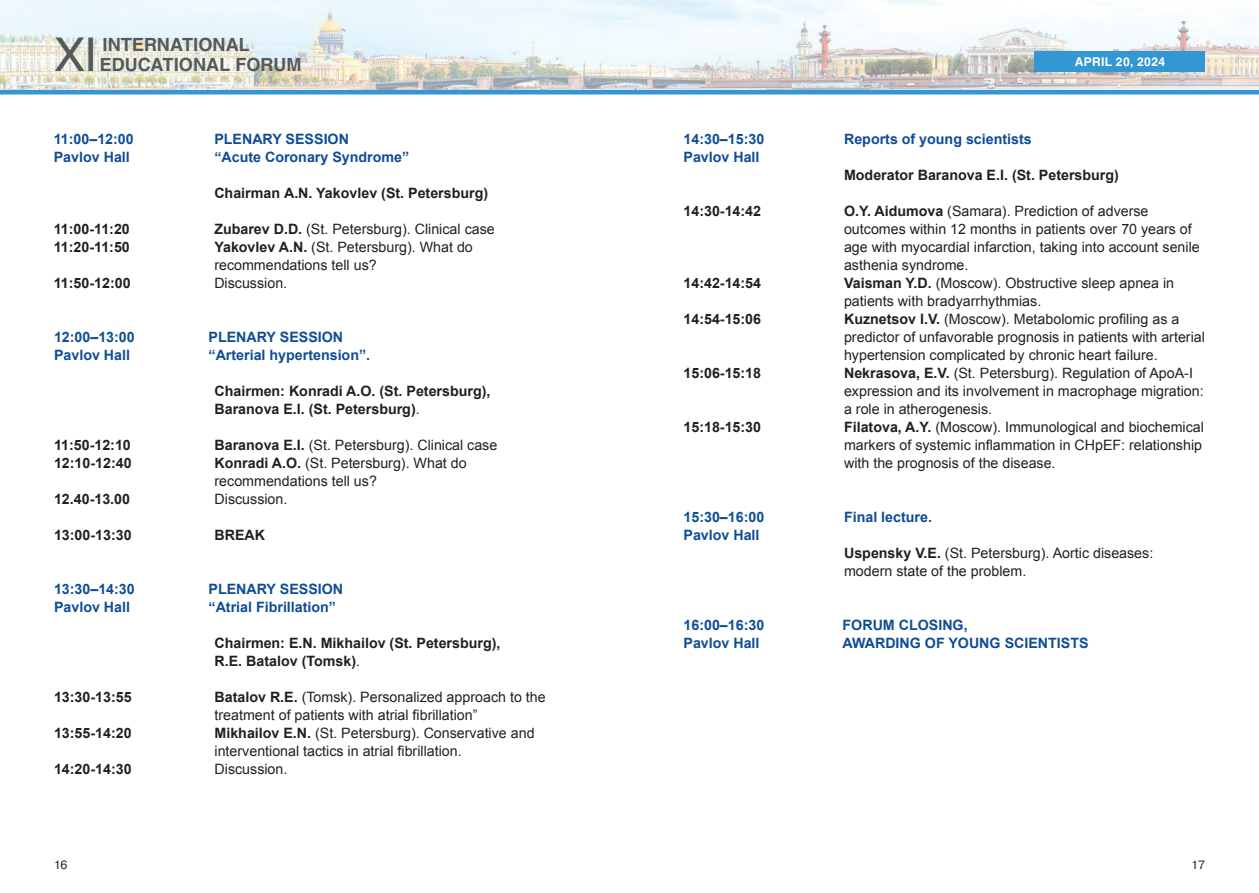
<style>
.page{position:relative;width:1259px;height:893px;background:#fff}
.page>*{position:absolute;margin:0;border:0;box-sizing:border-box;transform-origin:0 0}
.t1{font:46.05px "Helios";color:#57585a}
.t2{font:700 18px/19.5px "Helios";color:#57585a}
.t3{font:14.25px/18px "Arial";color:#231f20}
.t4{font:700 14.25px/18px "Arial";color:#231f20}
.t5{font:700 14.25px/18px "Arial";color:#0f4d96}
.t6{font:700 12px "Helios";letter-spacing:.035em;color:#fff}
.t7{font:12px "Pragmatica C";color:#231f20}
.s1{font-weight:700}
.s2{font-weight:400}
</style>
<div class="page">
<img style="left:0;top:0;width:1259px;height:90px">
<div style="left:0;top:90px;width:1259px;height:5px;background:#3297d3"></div>
<div style="left:1035px;top:51px;width:170px;height:21px;background:#3297d3"></div>
<h1 class="t1" style="left:54px;top:27px;width:44px">XI</h1>
<p class="t2" style="left:100px;top:35px;width:203px">INTERNATIONAL<br>EDUCATIONAL FORUM</p>
<p class="t5" style="left:54px;top:130px;width:82px">11:00–12:00<br>Pavlov Hall</p>
<p class="t5" style="left:214px;top:130px;width:196px">PLENARY SESSION<br>“Acute Coronary Syndrome”</p>
<p class="t4" style="left:214px;top:184px;width:275px">Chairman A.N. Yakovlev (St. Petersburg)</p>
<p class="t4" style="left:54px;top:220px;width:78px">11:00-11:20</p>
<p class="t3" style="left:214px;top:220px;width:282px"><span class="s1">Zubarev D.D.</span> (St. Petersburg). Clinical case</p>
<p class="t4" style="left:54px;top:238px;width:78px">11:20-11:50</p>
<p class="t3" style="left:214px;top:238px;width:260px"><span class="s1">Yakovlev A.N.</span> (St. Petersburg). What do recommendations tell us?</p>
<p class="t4" style="left:54px;top:274px;width:78px">11:50-12:00</p>
<p class="t3" style="left:214px;top:274px;width:74px">Discussion.</p>
<p class="t5" style="left:54px;top:328px;width:82px">12:00–13:00<br>Pavlov Hall</p>
<p class="t5" style="left:208px;top:328px;width:163px">PLENARY SESSION “Arterial hypertension”.</p>
<p class="t4" style="left:214px;top:382px;width:277px">Chairmen: Konradi A.O. (St. Petersburg),<br>Baranova E.I. (St. Petersburg)<span class="s2">.</span></p>
<p class="t4" style="left:54px;top:436px;width:78px">11:50-12:10</p>
<p class="t3" style="left:214px;top:436px;width:284px"><span class="s1">Baranova E.I.</span> (St. Petersburg). Clinical case</p>
<p class="t4" style="left:54px;top:454px;width:79px">12:10-12:40</p>
<p class="t3" style="left:214px;top:454px;width:254px"><span class="s1">Konradi A.O.</span> (St. Petersburg). What do recommendations tell us?</p>
<p class="t4" style="left:54px;top:490px;width:78px">12.40-13.00</p>
<p class="t3" style="left:214px;top:490px;width:74px">Discussion.</p>
<p class="t4" style="left:54px;top:526px;width:79px">13:00-13:30</p>
<p class="t4" style="left:214px;top:526px;width:52px">BREAK</p>
<p class="t5" style="left:54px;top:580px;width:82px">13:30–14:30<br>Pavlov Hall</p>
<p class="t5" style="left:208px;top:580px;width:136px">PLENARY SESSION “Atrial Fibrillation”</p>
<p class="t4" style="left:214px;top:634px;width:287px">Chairmen: E.N. Mikhailov (St. Petersburg),<br>R.E. Batalov (Tomsk)<span class="s2">.</span></p>
<p class="t4" style="left:54px;top:688px;width:79px">13:30-13:55</p>
<p class="t3" style="left:214px;top:688px;width:333px"><span class="s1">Batalov R.E.</span> (Tomsk). Personalized approach to the treatment of patients with atrial fibrillation”</p>
<p class="t4" style="left:54px;top:724px;width:79px">13:55-14:20</p>
<p class="t3" style="left:214px;top:724px;width:321px"><span class="s1">Mikhailov E.N.</span> (St. Petersburg). Conservative and interventional tactics in atrial fibrillation.</p>
<p class="t4" style="left:54px;top:760px;width:79px">14:20-14:30</p>
<p class="t3" style="left:214px;top:760px;width:74px">Discussion.</p>
<p class="t6" style="left:1074px;top:55px;width:92px">APRIL 20, 2024</p>
<p class="t5" style="left:683px;top:130px;width:82px">14:30–15:30<br>Pavlov Hall</p>
<p class="t5" style="left:844px;top:130px;width:189px">Reports of young scientists</p>
<p class="t4" style="left:844px;top:166px;width:276px">Moderator Baranova E.I. (St. Petersburg)</p>
<p class="t4" style="left:683px;top:202px;width:79px">14:30-14:42</p>
<p class="t3" style="left:844px;top:202px;width:357px"><span class="s1">O.Y. Aidumova</span> (Samara). Prediction of adverse outcomes within 12 months in patients over 70 years of age with myocardial infarction, taking into account senile asthenia syndrome.</p>
<p class="t4" style="left:683px;top:274px;width:79px">14:42-14:54</p>
<p class="t3" style="left:844px;top:274px;width:332px"><span class="s1">Vaisman Y.D.</span> (Moscow). Obstructive sleep apnea in patients with bradyarrhythmias.</p>
<p class="t4" style="left:683px;top:310px;width:79px">14:54-15:06</p>
<p class="t3" style="left:844px;top:310px;width:362px"><span class="s1">Kuznetsov I.V.</span> (Moscow). Metabolomic profiling as a predictor of unfavorable prognosis in patients with arterial hypertension complicated by chronic heart failure.</p>
<p class="t4" style="left:683px;top:364px;width:79px">15:06-15:18</p>
<p class="t3" style="left:844px;top:364px;width:361px"><span class="s1">Nekrasova, E.V.</span> (St. Petersburg). Regulation of ApoA-I expression and its involvement in macrophage migration: a role in atherogenesis.</p>
<p class="t4" style="left:683px;top:418px;width:79px">15:18-15:30</p>
<p class="t3" style="left:844px;top:418px;width:361px"><span class="s1">Filatova, A.Y.</span> (Moscow). Immunological and biochemical markers of systemic inflammation in CHpEF: relationship with the prognosis of the disease.</p>
<p class="t5" style="left:683px;top:508px;width:82px">15:30–16:00<br>Pavlov Hall</p>
<p class="t5" style="left:844px;top:508px;width:89px">Final lecture.</p>
<p class="t3" style="left:844px;top:544px;width:311px"><span class="s1">Uspensky V.E.</span> (St. Petersburg). Aortic diseases: modern state of the problem.</p>
<p class="t5" style="left:683px;top:616px;width:82px">16:00–16:30<br>Pavlov Hall</p>
<p class="t5" style="left:842px;top:616px;width:247px">FORUM CLOSING,<br>AWARDING OF YOUNG SCIENTISTS</p>
<p class="t7" style="left:54px;top:858px;width:15px">16</p>
<p class="t7" style="left:1191px;top:858px;width:15px">17</p>
</div>
